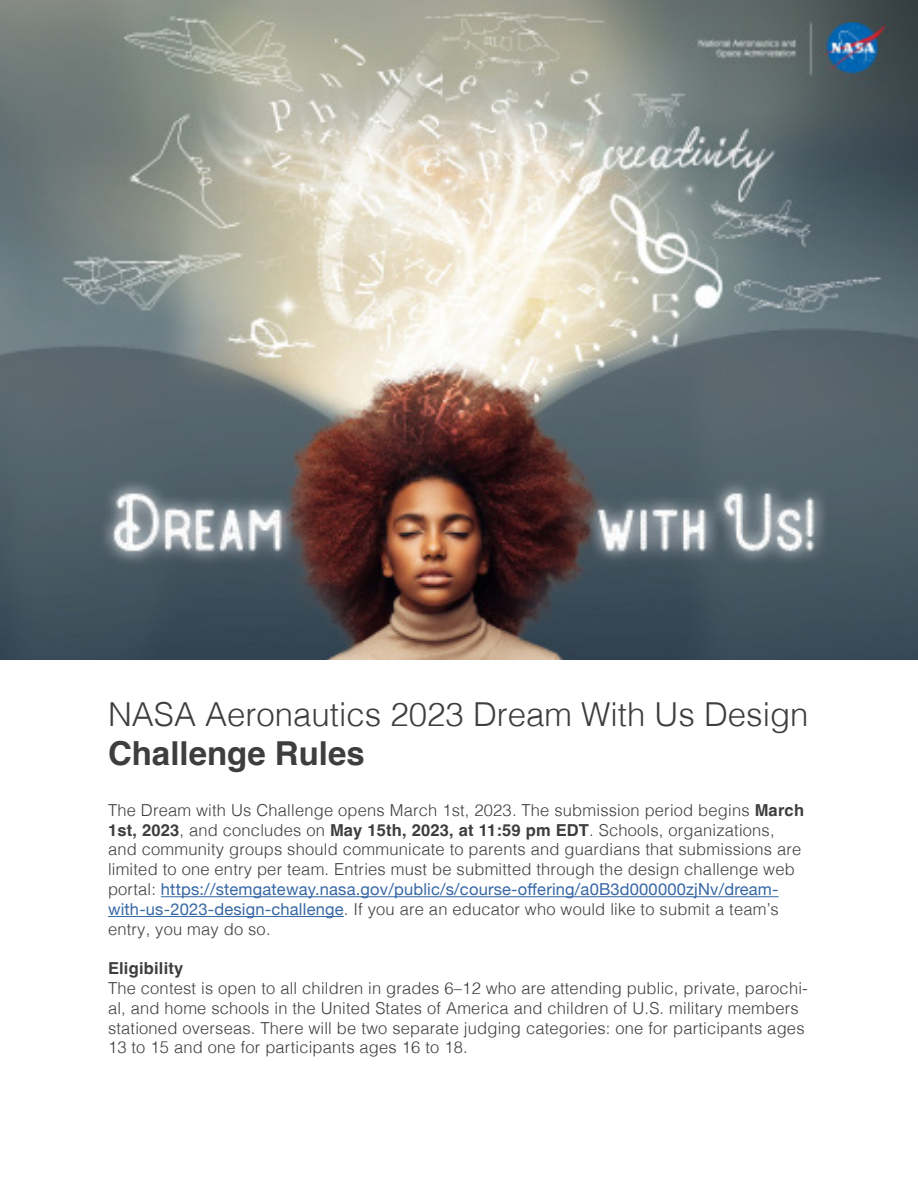
<style>
.page{position:relative;width:918px;height:1188px;background:#fff}
.page>*{position:absolute;margin:0;border:0;box-sizing:border-box;transform-origin:0 0}
.t1{font:300 33px/39.6px "Helvetica";color:#3e3e3f}
.t2{font:300 16.5px/19.8px "Helvetica";letter-spacing:.01em;color:#3e3e3f}
.t3{font:700 16.5px "Helvetica";letter-spacing:.01em;color:#3e3e3f}
.s1{font-weight:700}
.s2{font-family:"Helvetica Neue";font-weight:400;color:#3667a4}
</style>
<div class="page">
<img style="left:0;top:0;width:918px;height:660px">
<hr style="left:161px;top:896px;width:618px;height:1px;background:#3667a4">
<hr style="left:108px;top:916px;width:236px;height:1px;background:#3667a4">
<p class="t1" style="left:108px;top:692px;width:702px">NASA Aeronautics 2023 Dream With Us Design<br><span class="s1">Challenge Rules</span></p>
<p class="t2" style="left:108px;top:799px;width:698px">The Dream with Us Challenge opens March 1st, 2023. The submission period begins <span class="s1">March 1st, 2023</span>, and concludes on <span class="s1">May 15th, 2023, at 11:59 pm EDT</span>. Schools, organizations, and community groups should communicate to parents and guardians that submissions are limited to one entry per team. Entries must be submitted through the design challenge web portal: <span class="s2">https://stemgateway.nasa.gov/public/s/course-offering/a0B3d000000zjNv/dream&shy;with-us-2023-design-challenge</span>. If you are an educator who would like to submit a team’s entry, you may do so.</p>
<p class="t3" style="left:108px;top:958px;width:77px">Eligibility</p>
<p class="t2" style="left:108px;top:977px;width:701px">The contest is open to all children in grades 6–12 who are attending public, private, parochi&shy;al, and home schools in the United States of America and children of U.S. military members stationed overseas. There will be two separate judging categories: one for participants ages 13 to 15 and one for participants ages 16 to 18.</p>
</div>
